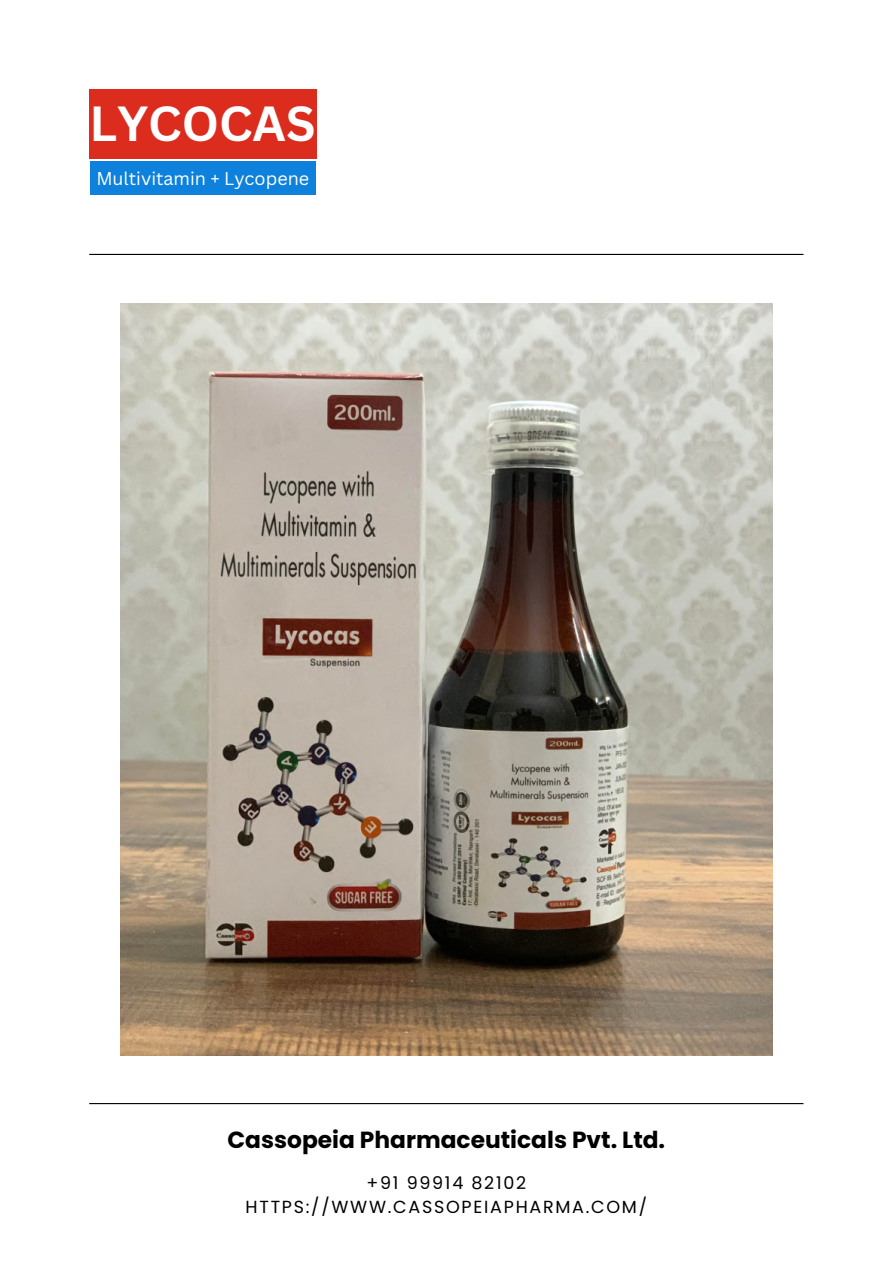
<style>
.page{position:relative;width:893px;height:1264px;background:#fff}
.page>*{position:absolute;margin:0;border:0;box-sizing:border-box;transform-origin:0 0}
.t1{font:700 48px "Canva Sans";color:#fff}
.t2{font:700 23.25px "Poppins";color:#000001}
.t3{font:18px "Canva Sans";color:#fff}
.t4{font:17.55px/23.5px "Poppins";letter-spacing:.1em;color:#000001;text-align:center}
</style>
<div class="page">
<hr style="left:89px;top:1102px;width:714px;height:2px;background:#000001">
<hr style="left:89px;top:254px;width:714px;height:1px;background:#000001">
<img style="left:121px;top:303px;width:651px;height:752px">
<div style="left:89px;top:89px;width:227px;height:69px;background:#dc2c1d"></div>
<div style="left:90px;top:161px;width:225px;height:34px;background:#0e81dc"></div>
<h1 class="t1" style="left:90px;top:95px;width:227px">LYCOCAS</h1>
<p class="t3" style="left:96px;top:168px;width:214px">Multivitamin + Lycopene</p>
<h2 class="t2" style="left:227px;top:1126px;width:439px">Cassopeia Pharmaceuticals Pvt. Ltd.</h2>
<p class="t4" style="left:245px;top:1170px;width:403px">+91 99914 82102<br>HTTPS://WWW.CASSOPEIAPHARMA.COM/</p>
</div>
